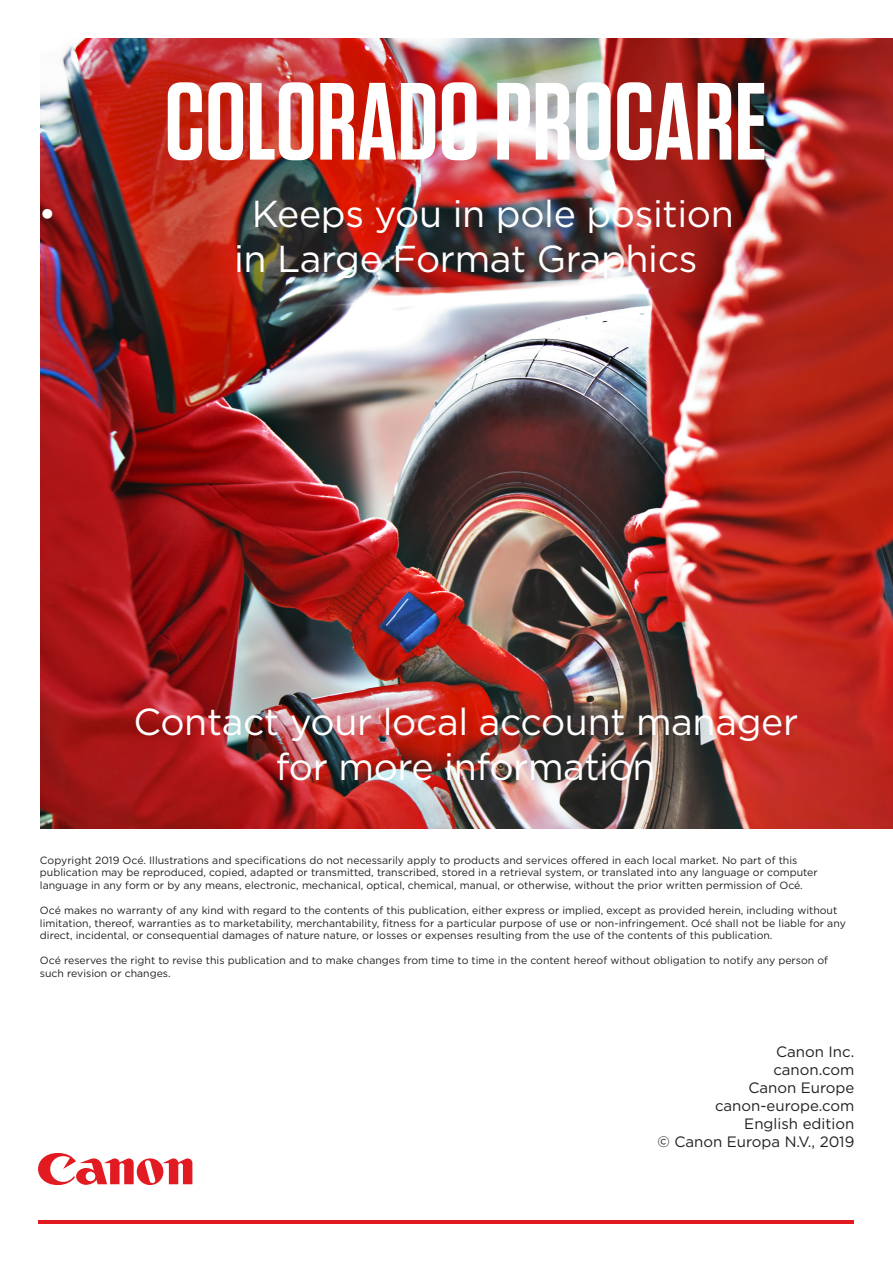
<style>
.page{position:relative;width:893px;height:1263px;background:#fff}
.page>*{position:absolute;margin:0;border:0;box-sizing:border-box;transform-origin:0 0}
.t1{font:600 109.5px "Tungsten";color:#fff}
.t2{font:37.5px "Gotham";letter-spacing:-.01em;color:#fff}
.t3{font:15px "Gotham";color:#231f20}
.t4{font:10.5px/12.6px "Gotham";color:#231f20}
</style>
<div class="page">
<img style="left:40px;top:39px;width:853px;height:789px">
<svg style="left:38px;top:1153px;width:154px;height:32px"></svg>
<hr style="left:39px;top:1221px;width:815px;height:3px;background:#e21a21">
<p class="t1" style="left:164px;top:64px;width:604px">COLORADO PROCARE</p>
<p class="t2" style="left:39px;top:190px;width:19px">•</p>
<p class="t2" style="left:252px;top:190px;width:483px">Keeps you in pole position</p>
<p class="t2" style="left:234px;top:235px;width:465px">in Large Format Graphics</p>
<p class="t2" style="left:133px;top:698px;width:666px">Contact your local account manager</p>
<p class="t2" style="left:276px;top:743px;width:381px">for more information</p>
<p class="t4" style="left:40px;top:853px;width:779px">Copyright 2019 Océ. Illustrations and specifications do not necessarily apply to products and services offered in each local market. No part of this publication may be reproduced, copied, adapted or transmitted, transcribed, stored in a retrieval system, or translated into any language or computer language in any form or by any means, electronic, mechanical, optical, chemical, manual, or otherwise, without the prior written permission of Océ.</p>
<p class="t4" style="left:40px;top:904px;width:807px">Océ makes no warranty of any kind with regard to the contents of this publication, either express or implied, except as provided herein, including without limitation, thereof, warranties as to marketability, merchantability, fitness for a particular purpose of use or non-infringement. Océ shall not be liable for any direct, incidental, or consequential damages of nature nature, or losses or expenses resulting from the use of the contents of this publication.</p>
<p class="t4" style="left:40px;top:954px;width:790px">Océ reserves the right to revise this publication and to make changes from time to time in the content hereof without obligation to notify any person of such revision or changes.</p>
<p class="t3" style="left:776px;top:1041px;width:80px">Canon Inc.</p>
<p class="t3" style="left:773px;top:1059px;width:83px">canon.com</p>
<p class="t3" style="left:748px;top:1077px;width:108px">Canon Europe</p>
<p class="t3" style="left:715px;top:1095px;width:141px">canon-europe.com</p>
<p class="t3" style="left:744px;top:1113px;width:112px">English edition</p>
<p class="t3" style="left:657px;top:1131px;width:199px">© Canon Europa N.V., 2019</p>
</div>
